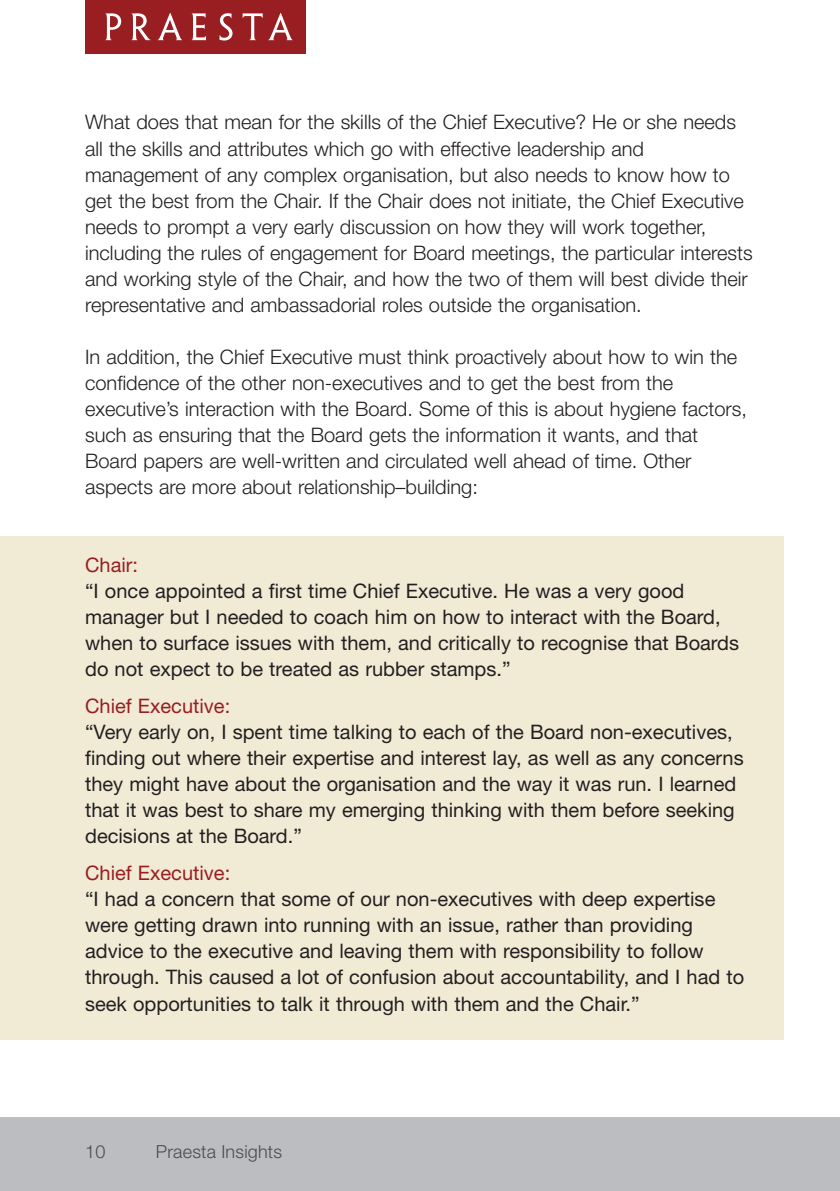
<style>
.page{position:relative;width:840px;height:1191px;background:#fff}
.page>*{position:absolute;margin:0;border:0;box-sizing:border-box;transform-origin:0 0}
.body{font:300 20px/26px "Helvetica Neue LT Std";color:#231f20}
.insert{font:20px/26px "Helvetica Neue LT Std";color:#231f20}
.insert-2{font:20px "Helvetica Neue LT Std";color:#981e21}
.t1{font:300 18px "Helvetica Neue LT Std";letter-spacing:.01em;color:#4b4c4d}
</style>
<div class="page">
<div style="left:85px;top:0;width:220px;height:54px;background:#981e21"></div>
<svg style="left:105px;top:13px;width:16px;height:27px"></svg>
<svg style="left:131px;top:13px;width:19px;height:27px"></svg>
<svg style="left:158px;top:13px;width:24px;height:27px"></svg>
<svg style="left:191px;top:13px;width:15px;height:27px"></svg>
<svg style="left:219px;top:13px;width:13px;height:28px"></svg>
<svg style="left:242px;top:13px;width:20px;height:27px"></svg>
<svg style="left:268px;top:13px;width:24px;height:27px"></svg>
<div style="left:0;top:1117px;width:839px;height:74px;background:#bcbdc0"></div>
<div style="left:0;top:536px;width:782px;height:503px;background:#f1ebd6"></div>
<p class="body" style="left:85px;top:109px;width:668px">What does that mean for the skills of the Chief Executive? He or she needs all the skills and attributes which go with effective leadership and management of any complex organisation, but also needs to know how to get the best from the Chair. If the Chair does not initiate, the Chief Executive needs to prompt a very early discussion on how they will work together, including the rules of engagement for Board meetings, the particular interests and working style of the Chair, and how the two of them will best divide their representative and ambassadorial roles outside the organisation.</p>
<p class="body" style="left:85px;top:343px;width:663px">In addition, the Chief Executive must think proactively about how to win the confidence of the other non-executives and to get the best from the executive’s interaction with the Board. Some of this is about hygiene factors, such as ensuring that the Board gets the information it wants, and that Board papers are well-written and circulated well ahead of time. Other aspects are more about relationship–building:</p>
<p class="insert-2" style="left:85px;top:552px;width:54px">Chair:</p>
<p class="insert" style="left:85px;top:577px;width:655px">“I once appointed a first time Chief Executive. He was a very good manager but I needed to coach him on how to interact with the Board, when to surface issues with them, and critically to recognise that Boards do not expect to be treated as rubber stamps.”</p>
<p class="insert-2" style="left:85px;top:694px;width:147px">Chief Executive:</p>
<p class="insert" style="left:85px;top:718px;width:659px">“Very early on, I spent time talking to each of the Board non-executives, finding out where their expertise and interest lay, as well as any concerns they might have about the organisation and the way it was run. I learned that it was best to share my emerging thinking with them before seeking decisions at the Board.”</p>
<p class="insert-2" style="left:85px;top:861px;width:147px">Chief Executive:</p>
<p class="insert" style="left:85px;top:886px;width:660px">“I had a concern that some of our non-executives with deep expertise were getting drawn into running with an issue, rather than providing advice to the executive and leaving them with responsibility to follow through. This caused a lot of confusion about accountability, and I had to seek opportunities to talk it through with them and the Chair.”</p>
<p class="t1" style="left:85px;top:1141px;width:22px">10</p>
<p class="t1" style="left:156px;top:1141px;width:128px">Praesta Insights</p>
</div>
